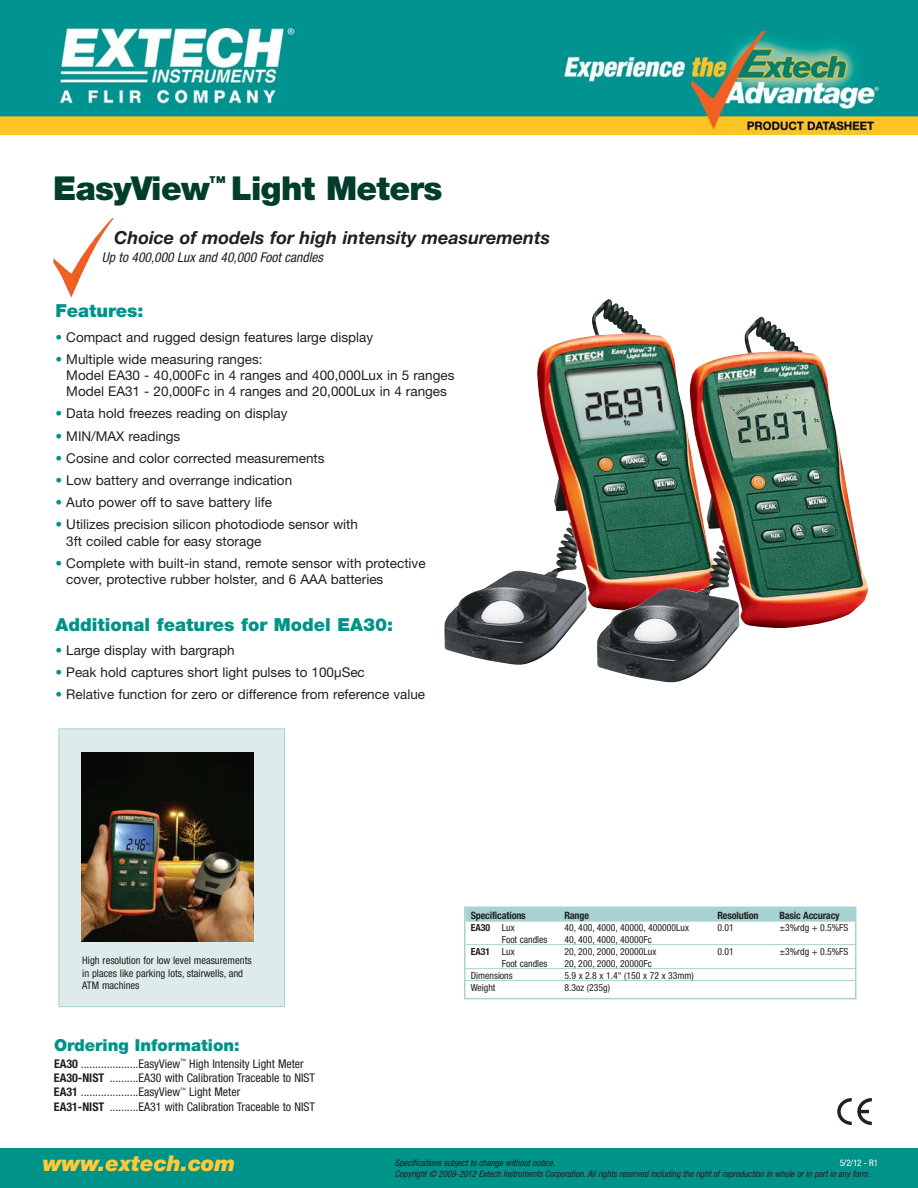
<style>
.page{position:relative;width:918px;height:1188px;background:#fff}
.page>*{position:absolute;margin:0;border:0;box-sizing:border-box;transform-origin:0 0}
.t1{font:900 33px "Helvetica Neue LT";letter-spacing:-.02em;color:#003d2c}
.t2{font:italic 900 21.75px "Helvetica Neue LT";color:#ffca38}
.t3{font:italic 700 18px "Helvetica Neue LT";color:#231f20}
.t4{font:900 18px "Helvetica Neue LT";color:#00938a}
.t5{font:900 16.5px "Helvetica Neue LT";color:#00938a}
.t6{font:13.5px/16.2px "Helvetica Neue LT";color:#231f20}
.t7{font:italic condensed 13.5px "Helvetica Neue LT";color:#231f20}
.t8{font:condensed 12px/14.4px "Helvetica Neue LT";color:#231f20}
.t9{font:condensed 10.5px/12.6px "Helvetica Neue LT";color:#231f20}
.t10{font:700 condensed 10.2px "Helvetica Neue LT";letter-spacing:-.015em;color:#231f20}
.t11{font:condensed 9.75px "Helvetica Neue LT";color:#231f20}
.t12{font:700 condensed 9.75px "Helvetica Neue LT";color:#231f20}
.t13{font:italic condensed 9px "Helvetica Neue LT";color:#231f20}
.t14{font:condensed 9px "Helvetica Neue LT";color:#fff}
.s1{color:#00938a}
.s2{font-weight:700}
.s3{font-weight:400}
</style>
<div class="page">
<div style="left:0;top:1148px;width:918px;height:40px;background:#00938a"></div>
<img style="left:53px;top:218px;width:61px;height:80px">
<svg style="left:837px;top:1098px;width:35px;height:27px"></svg>
<img style="left:444px;top:299px;width:189px;height:366px">
<div style="left:464px;top:907px;width:392px;height:92px;border:2px solid #a8d2d1"></div>
<div style="left:465px;top:908px;width:390px;height:14px;background:#a8d2d1"></div>
<hr style="left:465px;top:944px;width:390px;height:1px;background:#a8d2d1">
<hr style="left:465px;top:968px;width:390px;height:1px;background:#a8d2d1">
<hr style="left:465px;top:980px;width:390px;height:1px;background:#a8d2d1">
<img style="left:0;top:0;width:918px;height:135px">
<div style="left:59px;top:729px;width:225px;height:277px;background:#ddeceb"></div>
<div style="left:58px;top:728px;width:227px;height:279px;border:1px solid #a8d2d1"></div>
<img style="left:82px;top:753px;width:172px;height:189px">
<img style="left:597px;top:316px;width:271px;height:367px">
<h1 class="t1" style="left:53px;top:176px;width:391px">EasyView<sup>™</sup> Light Meters</h1>
<h3 class="t3" style="left:114px;top:231px;width:437px">Choice of models for high intensity measurements</h3>
<p class="t7" style="left:102px;top:252px;width:223px">Up to 400,000 Lux and 40,000 Foot candles</p>
<h3 class="t4" style="left:55px;top:304px;width:90px">Features:</h3>
<p class="t6" style="left:55px;top:330px;width:319px"><span class="s1">•</span> Compact and rugged design features large display</p>
<p class="t6" style="left:66px;top:352px;width:390px;text-indent:-11px"><span class="s1">•</span> Multiple wide measuring ranges:<br>Model EA30 - 40,000Fc in 4 ranges and 400,000Lux in 5 ranges<br>Model EA31 - 20,000Fc in 4 ranges and 20,000Lux in 4 ranges</p>
<p class="t6" style="left:55px;top:407px;width:234px"><span class="s1">•</span> Data hold freezes reading on display</p>
<p class="t6" style="left:55px;top:429px;width:126px"><span class="s1">•</span> MIN/MAX readings</p>
<p class="t6" style="left:55px;top:451px;width:271px"><span class="s1">•</span> Cosine and color corrected measurements</p>
<p class="t6" style="left:55px;top:474px;width:238px"><span class="s1">•</span> Low battery and overrange indication</p>
<p class="t6" style="left:55px;top:496px;width:218px"><span class="s1">•</span> Auto power off to save battery life</p>
<p class="t6" style="left:66px;top:518px;width:293px;text-indent:-11px"><span class="s1">•</span> Utilizes precision silicon photodiode sensor with<br>3ft coiled cable for easy storage</p>
<p class="t6" style="left:66px;top:556px;width:361px;text-indent:-11px"><span class="s1">•</span> Complete with built-in stand, remote sensor with protective cover, protective rubber holster, and 6 AAA batteries</p>
<h3 class="t4" style="left:55px;top:618px;width:339px">Additional features for Model EA30:</h3>
<p class="t6" style="left:55px;top:643px;width:181px"><span class="s1">•</span> Large display with bargraph</p>
<p class="t6" style="left:55px;top:666px;width:311px"><span class="s1">•</span> Peak hold captures short light pulses to 100μSec</p>
<p class="t6" style="left:55px;top:688px;width:371px"><span class="s1">•</span> Relative function for zero or difference from reference value</p>
<p class="t9" style="left:82px;top:955px;width:171px">High resolution for low level measurements in places like parking lots, stairwells, and<br>ATM machines</p>
<p class="t5" style="left:54px;top:1039px;width:187px">Ordering Information:</p>
<p class="t8" style="left:54px;top:1057px;width:263px"><span class="s2">EA30</span> ....................EasyView<sup>™</sup> High Intensity Light Meter <span class="s2">EA30-NIST</span> ..........EA30 with Calibration Traceable to NIST <span class="s2">EA31</span> ....................EasyView<sup>™</sup> Light Meter<br><span class="s2">EA31-NIST</span> ..........EA31 with Calibration Traceable to NIST</p>
<p class="t10" style="left:471px;top:911px;width:57px">Specifications</p>
<p class="t10" style="left:564px;top:911px;width:26px">Range</p>
<p class="t10" style="left:717px;top:911px;width:43px">Resolution</p>
<p class="t10" style="left:779px;top:911px;width:62px">Basic Accuracy</p>
<p class="t12" style="left:471px;top:924px;width:45px">EA30 <span class="s3">Lux</span></p>
<p class="t11" style="left:564px;top:924px;width:126px">40, 400, 4000, 40000, 400000Lux</p>
<p class="t11" style="left:717px;top:924px;width:18px">0.01</p>
<p class="t11" style="left:779px;top:924px;width:71px">±3%rdg + 0.5%FS</p>
<p class="t11" style="left:502px;top:936px;width:47px">Foot candles</p>
<p class="t11" style="left:564px;top:936px;width:89px">40, 400, 4000, 40000Fc</p>
<p class="t12" style="left:471px;top:948px;width:45px">EA31 <span class="s3">Lux</span></p>
<p class="t11" style="left:564px;top:948px;width:93px">20, 200, 2000, 20000Lux</p>
<p class="t11" style="left:717px;top:948px;width:18px">0.01</p>
<p class="t11" style="left:779px;top:948px;width:71px">±3%rdg + 0.5%FS</p>
<p class="t11" style="left:502px;top:960px;width:47px">Foot candles</p>
<p class="t11" style="left:564px;top:960px;width:89px">20, 200, 2000, 20000Fc</p>
<p class="t11" style="left:471px;top:972px;width:44px">Dimensions</p>
<p class="t11" style="left:564px;top:972px;width:131px">5.9 x 2.8 x 1.4" (150 x 72 x 33mm)</p>
<p class="t11" style="left:471px;top:984px;width:26px">Weight</p>
<p class="t11" style="left:564px;top:984px;width:47px">8.3oz (235g)</p>
<h2 class="t2" style="left:43px;top:1156px;width:194px">www.extech.com</h2>
<p class="t13" style="left:395px;top:1160px;width:161px">Specifications subject to change without notice.</p>
<p class="t14" style="left:840px;top:1160px;width:40px">5/2/12 - R1</p>
<p class="t13" style="left:395px;top:1171px;width:477px">Copyright © 2009-2012 Extech Instruments Corporation. All rights reserved including the right of reproduction in whole or in part in any form.</p>
</div>
